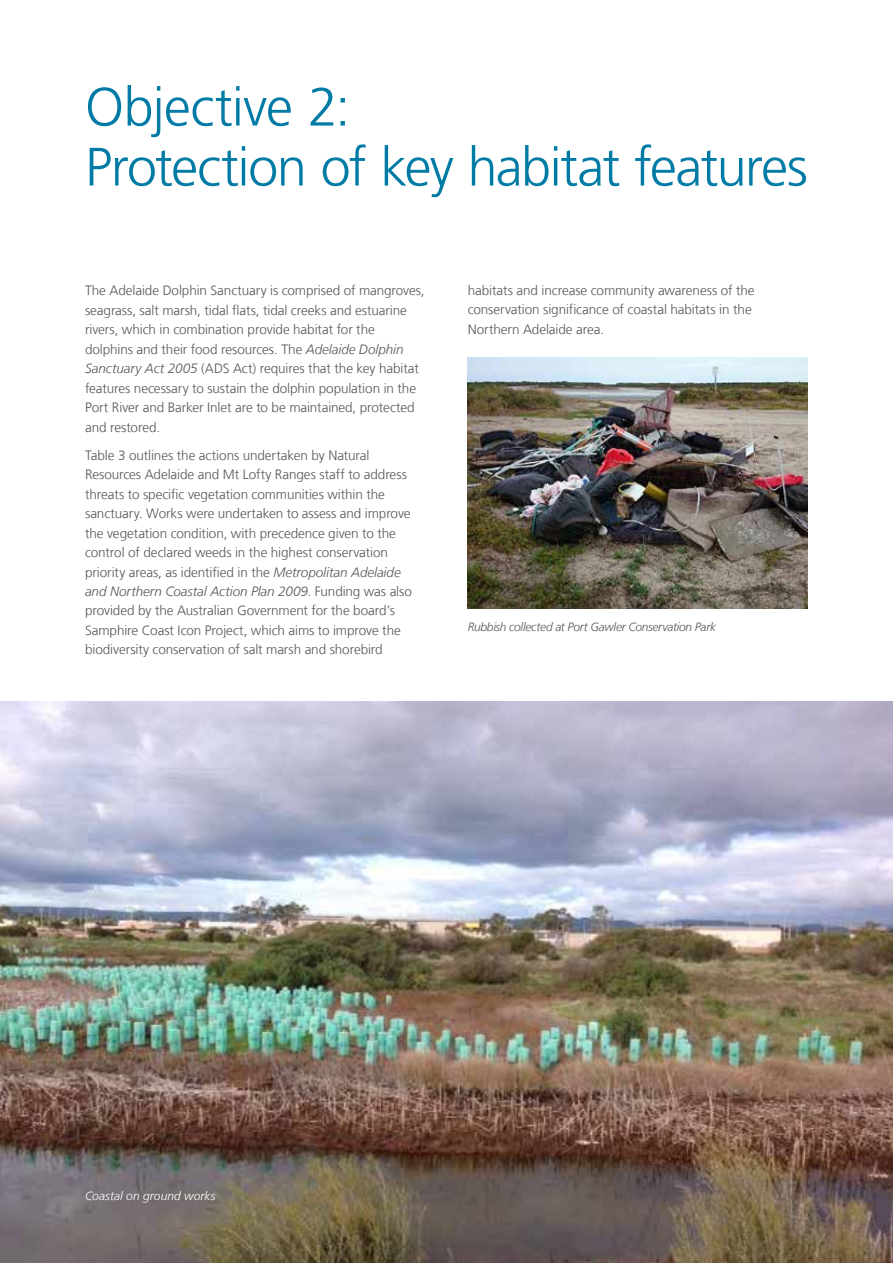
<style>
.page{position:relative;width:893px;height:1263px;background:#fff}
.page>*{position:absolute;margin:0;border:0;box-sizing:border-box;transform-origin:0 0}
.t1{font:300 54px/60px "Frutiger LT Com";letter-spacing:-.025em;color:#007ba6}
.t2{font:300 13.5px/19.5px "Frutiger LT Com";letter-spacing:-.005em;color:#575756}
.t3{font:italic 300 12px "Frutiger LT Com";letter-spacing:-.02em;color:#575756}
.t4{font:italic 300 12px "Frutiger LT Com";letter-spacing:.01em;color:#fff}
.s1{font-style:italic}
</style>
<div class="page">
<img style="left:0;top:702px;width:893px;height:561px">
<img style="left:468px;top:357px;width:340px;height:251px">
<h1 class="t1" style="left:85px;top:77px;width:724px">Objective 2:<br>Protection of key habitat features</h1>
<p class="t2" style="left:85px;top:281px;width:341px">The Adelaide Dolphin Sanctuary is comprised of mangroves, seagrass, salt marsh, tidal flats, tidal creeks and estuarine rivers, which in combination provide habitat for the dolphins and their food resources. The <span class="s1">Adelaide Dolphin Sanctuary Act 2005</span> (ADS Act) requires that the key habitat features necessary to sustain the dolphin population in the Port River and Barker Inlet are to be maintained, protected and restored.</p>
<p class="t2" style="left:85px;top:445px;width:328px">Table 3 outlines the actions undertaken by Natural Resources Adelaide and Mt Lofty Ranges staff to address threats to specific vegetation communities within the sanctuary. Works were undertaken to assess and improve the vegetation condition, with precedence given to the control of declared weeds in the highest conservation priority areas, as identified in the <span class="s1">Metropolitan Adelaide and Northern Coastal Action Plan 2009</span>. Funding was also provided by the Australian Government for the board’s Samphire Coast Icon Project, which aims to improve the biodiversity conservation of salt marsh and shorebird</p>
<p class="t2" style="left:468px;top:281px;width:288px">habitats and increase community awareness of the conservation significance of coastal habitats in the<br>Northern Adelaide area.</p>
<p class="t3" style="left:468px;top:620px;width:250px">Rubbish collected at Port Gawler Conservation Park</p>
<p class="t4" style="left:85px;top:1188px;width:132px">Coastal on ground works</p>
</div>
